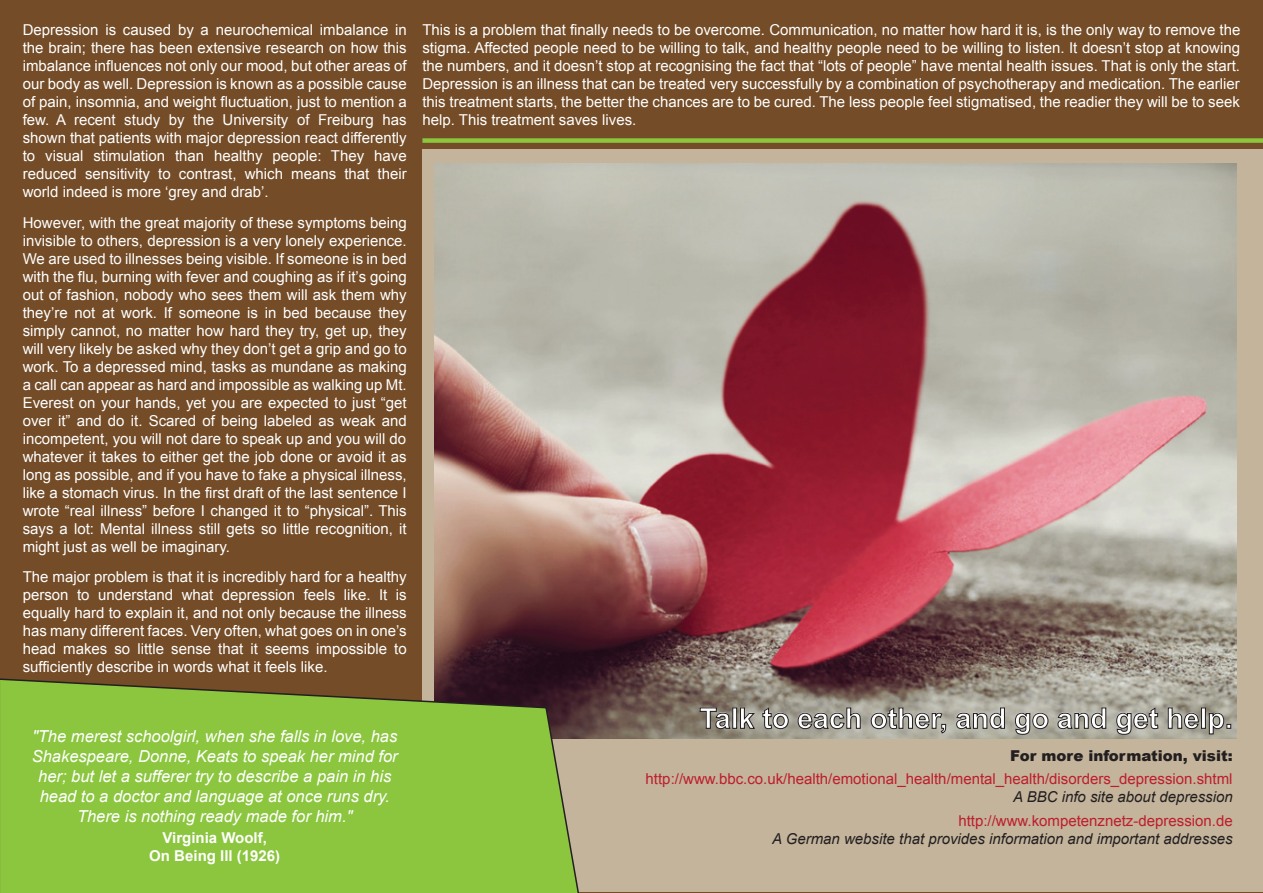
<style>
.page{position:relative;width:1263px;height:893px;background:#fff}
.page>*{position:absolute;margin:0;border:0;box-sizing:border-box;transform-origin:0 0}
.t1{font:700 28.5px "Arial";color:#fff}
.t2{font:italic 16.5px/19.8px "Arial";color:#fff;text-align:center}
.t3{font:15px/18px "Arial";color:#fff;text-align:justify}
.t4{font:15px "Arial";color:#be1d2c}
.t5{font:italic 15px "Arial";color:#231f20}
.t6{font:700 15px/18px "Arial";color:#fff;text-align:center}
.t7{font:900 15px "Arial";color:#231f20}
</style>
<div class="page">
<div style="left:0;top:0;width:1263px;height:892px;background:#744c27"></div>
<div style="left:422px;top:150px;width:841px;height:742px;background:#c3b49b"></div>
<img style="left:435px;top:163px;width:801px;height:575px">
<svg style="left:700px;top:707px;width:30px;height:22px"></svg>
<div style="left:732px;top:708px;width:5px;height:20px;border:1px solid #231f20"></div>
<svg style="left:740px;top:707px;width:15px;height:22px"></svg>
<svg style="left:762px;top:708px;width:27px;height:21px"></svg>
<svg style="left:798px;top:707px;width:63px;height:22px"></svg>
<svg style="left:871px;top:707px;width:75px;height:26px"></svg>
<svg style="left:956px;top:707px;width:49px;height:22px"></svg>
<svg style="left:1015px;top:713px;width:33px;height:22px"></svg>
<svg style="left:1057px;top:707px;width:49px;height:22px"></svg>
<svg style="left:1116px;top:708px;width:42px;height:27px"></svg>
<svg style="left:1168px;top:707px;width:31px;height:22px"></svg>
<div style="left:1201px;top:708px;width:4px;height:20px;border:1px solid #231f20"></div>
<svg style="left:1209px;top:713px;width:22px;height:21px"></svg>
<svg style="left:0;top:677px;width:582px;height:216px"></svg>
<div style="left:422px;top:138px;width:841px;height:5px;background:#8bc63e"></div>
<p class="t3" style="left:23px;top:21px;width:385px">Depression is caused by a neurochemical imbalance in the brain; there has been extensive research on how this imbalance influences not only our mood, but other areas of our body as well. Depression is known as a possible cause of pain, insomnia, and weight fluctuation, just to mention a few. A recent study by the University of Freiburg has shown that patients with major depression react differently to visual stimulation than healthy people: They have reduced sensitivity to contrast, which means that their world indeed is more ‘grey and drab’.</p>
<p class="t3" style="left:23px;top:213px;width:385px">However, with the great majority of these symptoms being invisible to others, depression is a very lonely experience.<br>We are used to illnesses being visible. If someone is in bed with the flu, burning with fever and coughing as if it’s going out of fashion, nobody who sees them will ask them why they’re not at work. If someone is in bed because they simply cannot, no matter how hard they try, get up, they will very likely be asked why they don’t get a grip and go to work. To a depressed mind, tasks as mundane as making a call can appear as hard and impossible as walking up Mt.<br>Everest on your hands, yet you are expected to just “get over it” and do it. Scared of being labeled as weak and incompetent, you will not dare to speak up and you will do whatever it takes to either get the job done or avoid it as long as possible, and if you have to fake a physical illness, like a stomach virus. In the first draft of the last sentence I wrote “real illness” before I changed it to “physical”. This says a lot: Mental illness still gets so little recognition, it might just as well be imaginary.</p>
<p class="t3" style="left:23px;top:568px;width:385px">The major problem is that it is incredibly hard for a healthy person to understand what depression feels like. It is equally hard to explain it, and not only because the illness has many different faces. Very often, what goes on in one’s head makes so little sense that it seems impossible to sufficiently describe in words what it feels like.</p>
<p class="t2" style="left:32px;top:727px;width:367px">"The merest schoolgirl, when she falls in love, has Shakespeare, Donne, Keats to speak her mind for her; but let a sufferer try to describe a pain in his head to a doctor and language at once runs dry.<br>There is nothing ready made for him."</p>
<p class="t6" style="left:149px;top:829px;width:132px">Virginia Woolf,<br>On Being Ill (1926)</p>
<p class="t3" style="left:422px;top:21px;width:819px">This is a problem that finally needs to be overcome. Communication, no matter how hard it is, is the only way to remove the stigma. Affected people need to be willing to talk, and healthy people need to be willing to listen. It doesn’t stop at knowing the numbers, and it doesn’t stop at recognising the fact that “lots of people” have mental health issues. That is only the start.<br>Depression is an illness that can be treated very successfully by a combination of psychotherapy and medication. The earlier this treatment starts, the better the chances are to be cured. The less people feel stigmatised, the readier they will be to seek help. This treatment saves lives.</p>
<h1 class="t1" style="left:699px;top:699px;width:535px">Talk to each other, and go and get help.</h1>
<p class="t7" style="left:1010px;top:744px;width:224px">For more information, visit:</p>
<p class="t4" style="left:646px;top:769px;width:588px">http://www.bbc.co.uk/health/emotional_health/mental_health/disorders_depression.shtml</p>
<p class="t5" style="left:1013px;top:787px;width:221px">A BBC info site about depression</p>
<p class="t4" style="left:958px;top:810px;width:276px">http://www.kompetenznetz-depression.de</p>
<p class="t5" style="left:772px;top:828px;width:462px">A German website that provides information and important addresses</p>
</div>
